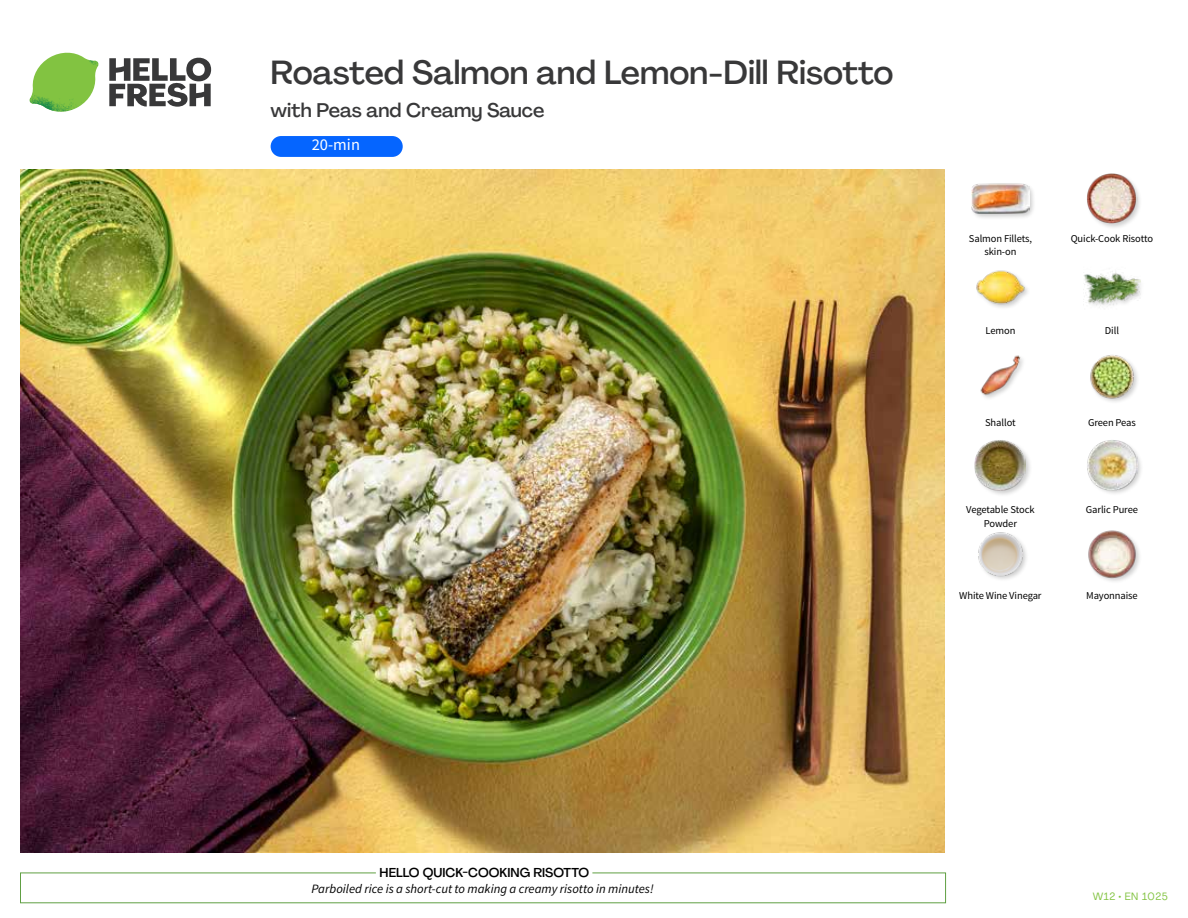
<style>
.page{position:relative;width:1188px;height:918px;background:#fff}
.page>*{position:absolute;margin:0;border:0;box-sizing:border-box;transform-origin:0 0}
.t1{font:500 33px "Agrandir";color:#383839}
.t2{font:500 19.5px "Agrandir";color:#383839}
.t3{font:16.5px "Source Sans Pro";color:#fff}
.t4{font:italic 12.75px "Source Sans Pro";color:#000}
.t5{font:500 12.75px "Agrandir";color:#000}
.t6{font:10.5px/13.5px "Source Sans Pro";letter-spacing:-.01em;color:#000;text-align:center}
.t7{font:10.5px "Agrandir";letter-spacing:.05em;color:#82c341}
</style>
<div class="page">
<svg style="left:109px;top:57px;width:102px;height:50px"></svg>
<svg style="left:34px;top:53px;width:62px;height:40px"></svg>
<img style="left:67px;top:53px;width:32px;height:26px">
<img style="left:33px;top:75px;width:59px;height:11px">
<img style="left:29px;top:79px;width:61px;height:33px">
<img style="left:65px;top:86px;width:27px;height:25px">
<div style="left:20px;top:873px;width:926px;height:30px;border:1px solid #609f43"></div>
<div style="left:376px;top:865px;width:216px;height:15px;background:#fff"></div>
<img style="left:21px;top:170px;width:924px;height:682px">
<div style="left:271px;top:136px;width:132px;height:21px;background:#0565ff;border-radius:10px"></div>
<img style="left:1088px;top:530px;width:52px;height:51px">
<img style="left:978px;top:532px;width:49px;height:48px">
<div style="left:1086px;top:439px;width:58px;height:57px;background:#000;opacity:.2"></div>
<img style="left:1087px;top:440px;width:50px;height:50px">
<div style="left:974px;top:439px;width:59px;height:59px;background:#000;opacity:.2"></div>
<img style="left:975px;top:439px;width:51px;height:51px">
<img style="left:1090px;top:355px;width:48px;height:47px">
<img style="left:980px;top:355px;width:43px;height:43px">
<img style="left:1083px;top:271px;width:58px;height:35px">
<img style="left:976px;top:270px;width:52px;height:38px">
<div style="left:1086px;top:172px;width:57px;height:58px;background:#000;opacity:.2"></div>
<img style="left:1086px;top:173px;width:51px;height:51px">
<div style="left:970px;top:182px;width:66px;height:38px;background:#000;opacity:.2"></div>
<img style="left:972px;top:182px;width:57px;height:38px">
<h1 class="t1" style="left:271px;top:52px;width:625px">Roasted Salmon and Lemon-Dill Risotto</h1>
<h2 class="t2" style="left:271px;top:98px;width:276px">with Peas and Creamy Sauce</h2>
<h3 class="t3" style="left:312px;top:135px;width:50px">20-min</h3>
<p class="t6" style="left:969px;top:232px;width:65px">Salmon Fillets, skin-on</p>
<p class="t6" style="left:986px;top:324px;width:31px">Lemon</p>
<p class="t6" style="left:1071px;top:232px;width:84px">Quick-Cook Risotto</p>
<p class="t6" style="left:1105px;top:324px;width:16px">Dill</p>
<p class="t6" style="left:985px;top:416px;width:32px">Shallot</p>
<p class="t6" style="left:1088px;top:416px;width:49px">Green Peas</p>
<p class="t6" style="left:966px;top:503px;width:70px">Vegetable Stock<br>Powder</p>
<p class="t6" style="left:1086px;top:503px;width:54px">Garlic Puree</p>
<p class="t6" style="left:959px;top:589px;width:84px">White Wine Vinegar</p>
<p class="t6" style="left:1086px;top:589px;width:53px">Mayonnaise</p>
<p class="t5" style="left:380px;top:864px;width:211px">HELLO QUICK-COOKING RISOTTO</p>
<p class="t4" style="left:312px;top:881px;width:344px">Parboiled rice is a short-cut to making a creamy risotto in minutes!</p>
<p class="t7" style="left:1093px;top:890px;width:77px">W12 • EN 1025</p>
</div>
